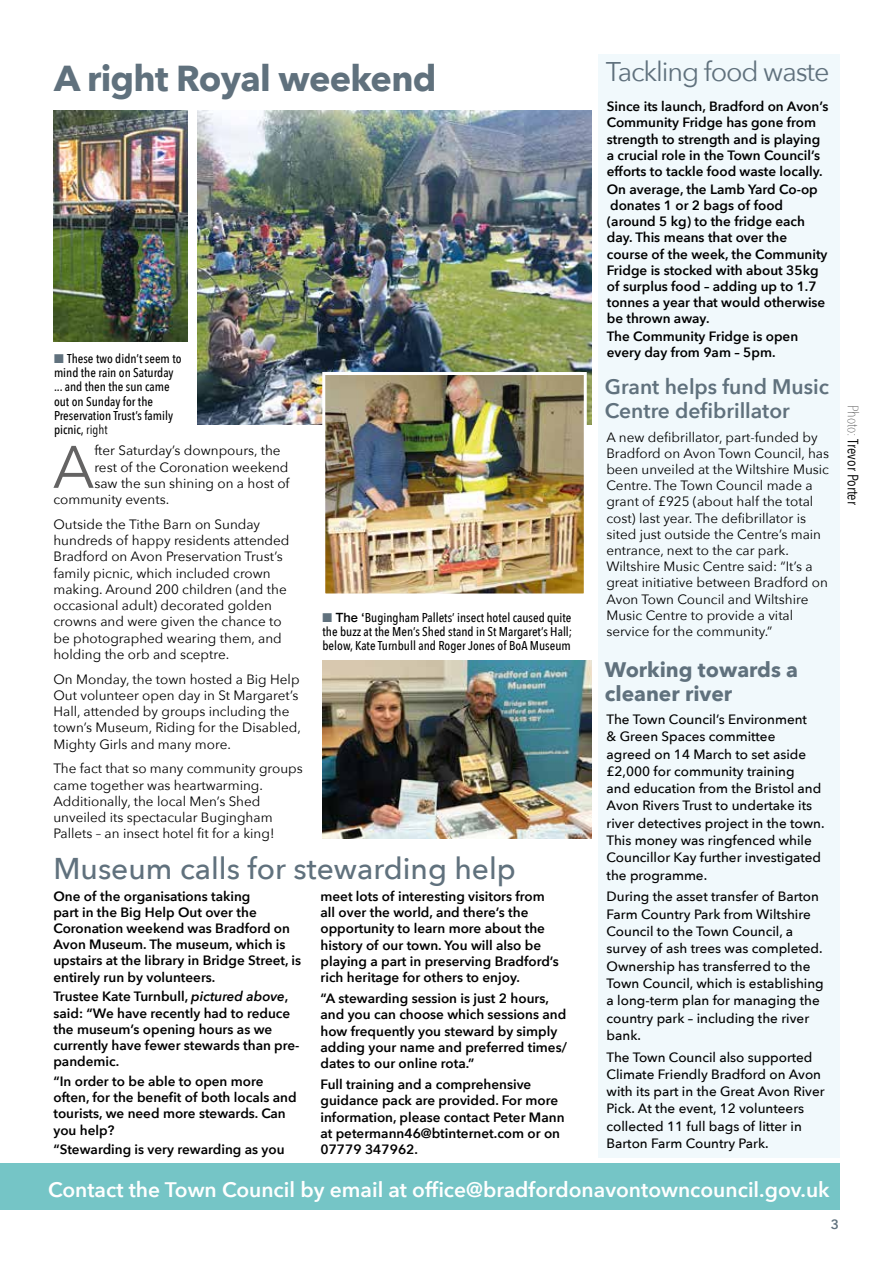
<style>
.page{position:relative;width:893px;height:1263px;background:#fff}
.page>*{position:absolute;margin:0;border:0;box-sizing:border-box;transform-origin:0 0}
.t1{font:59.25px "Avenir Next";color:#646363}
.t2{font:700 36px "Avenir Next";letter-spacing:-.02em;color:#60717d}
.t3{font:500 30px "Avenir Next";color:#60717d}
.t4{font:27px "Avenir Next";letter-spacing:-.04em;color:#60717d}
.t5{font:600 21px "Avenir Next";color:#fff}
.t6{font:600 21px/24px "Avenir Next";color:#60717d}
.t7{font:700 21px/24px "Avenir Next";color:#60717d}
.t8{font:15px "Avenir Next Condensed";color:#000}
.t9{font:600 13.5px/16.2px "Avenir Next";color:#000}
.t10{font:13.5px/16.2px "Avenir Next";color:#000}
.t11{font:500 13.5px/17.2px "Avenir Next";color:#000}
.t12{font:600 13.5px "Avenir Next";color:#60717d}
.t13{font:500 12.75px/14.2px "Avenir Next Condensed";color:#000}
.s1{color:#60717d}
.s2{font-weight:400}
.s3{font-family:"Helvetica Neue"}
.s4{font-style:italic}
.s5{font-weight:200}
</style>
<div class="page">
<div style="left:599px;top:54px;width:241px;height:1104px;background:#f1f9fc"></div>
<div style="left:0;top:1163px;width:840px;height:46px;background:#75c5c6"></div>
<img style="left:323px;top:660px;width:268px;height:178px">
<img style="left:198px;top:110px;width:393px;height:315px">
<img style="left:326px;top:376px;width:257px;height:216px">
<div style="left:322px;top:372px;width:265px;height:224px;border:3px solid #fff"></div>
<img style="left:53px;top:110px;width:134px;height:231px">
<h3 class="t4" style="left:606px;top:49px;width:225px">Tackling food waste</h3>
<h2 class="t2" style="left:54px;top:48px;width:384px">A right Royal weekend</h2>
<p class="t9" style="left:607px;top:98px;width:223px">Since its launch, Bradford on Avon’s Community Fridge has gone from strength to strength and is playing a crucial role in the Town Council’s efforts to tackle food waste locally.</p>
<p class="t9" style="left:607px;top:181px;width:222px">On average, the Lamb Yard Co-op donates 1 or 2 bags of food (around 5 kg) to the fridge each day. This means that over the course of the week, the Community<br>Fridge is stocked with about 35kg of surplus food – adding up to 1.7 tonnes a year that would otherwise be thrown away.</p>
<p class="t9" style="left:607px;top:328px;width:193px">The Community Fridge is open every day from 9am – 5pm.</p>
<p class="t13" style="left:54px;top:351px;width:129px"><span class="s1">■</span> These two didn’t seem to mind the rain on Saturday ... and then the sun came out on Sunday for the<br>Preservation Trust’s family picnic, <span class="s2">right</span></p>
<h3 class="t6" style="left:605px;top:374px;width:226px">Grant helps fund Music<br>Centre defibrillator</h3>
<p class="t10" style="left:606px;top:428px;width:224px">A new defibrillator, part-funded by Bradford on Avon Town Council, has been unveiled at the Wiltshire Music Centre. The Town Council made a grant of £925 (about half the total cost) last year. The defibrillator is sited just outside the Centre’s main entrance, next to the car park.<br>Wiltshire Music Centre said: “It’s a great initiative between Bradford on Avon Town Council and Wiltshire Music Centre to provide a vital service for the community.”</p>
<h1 class="t1" style="left:53px;top:417px;width:43px">A</h1>
<p class="t10" style="left:94px;top:442px;width:188px">fter Saturday’s downpours, the</p>
<p class="t10" style="left:94px;top:458px;width:196px">rest of the Coronation weekend</p>
<p class="t10" style="left:94px;top:474px;width:197px">saw the sun shining on a host of</p>
<p class="t10" style="left:53px;top:491px;width:117px">community events.</p>
<p class="t10" style="left:53px;top:515px;width:238px">Outside the Tithe Barn on Sunday hundreds of happy residents attended Bradford on Avon Preservation Trust’s family picnic, which included crown making. Around 200 children (and the occasional adult) decorated golden crowns and were given the chance to be photographed wearing them, and holding the orb and sceptre.</p>
<p class="t10" style="left:53px;top:670px;width:249px">On Monday, the town hosted a Big Help Out volunteer open day in St Margaret’s Hall, attended by groups including the town’s Museum, Riding for the Disabled, Mighty Girls and many more.</p>
<p class="t10" style="left:53px;top:760px;width:251px">The fact that so many community groups came together was heartwarming.<br>Additionally, the local Men’s Shed unveiled its spectacular Bugingham Pallets – an insect hotel fit for a king!</p>
<p class="t13" style="left:323px;top:610px;width:251px;text-align:justify"><span class="s1">■</span> <span class="s3">The ‘</span>Bugingham Pallets’ insect hotel caused quite the buzz at the Men’s Shed stand in St Margaret’s Hall; below, Kate Turnbull and Roger Jones of BoA Museum</p>
<h3 class="t7" style="left:605px;top:657px;width:195px">Working towards a cleaner river</h3>
<p class="t11" style="left:607px;top:710px;width:219px">The Town Council’s Environment<br>&amp; Green Spaces committee<br>agreed on 14 March to set aside £2,000 for community training<br>and education from the Bristol and<br>Avon Rivers Trust to undertake its river detectives project in the town.<br>This money was ringfenced while<br>Councillor Kay further investigated the programme.</p>
<p class="t11" style="left:607px;top:887px;width:219px">During the asset transfer of Barton<br>Farm Country Park from Wiltshire<br>Council to the Town Council, a survey of ash trees was completed.<br>Ownership has transferred to the<br>Town Council, which is establishing a long-term plan for managing the country park – including the river bank.</p>
<p class="t11" style="left:607px;top:1048px;width:220px">The Town Council also supported<br>Climate Friendly Bradford on Avon with its part in the Great Avon River<br>Pick. At the event, 12 volunteers collected 11 full bags of litter in<br>Barton Farm Country Park.</p>
<h3 class="t5" style="left:48px;top:1171px;width:783px">Contact the Town Council by email at office@bradfordonavontowncouncil.gov.uk</h3>
<h3 class="t3" style="left:53px;top:842px;width:464px">Museum calls for stewarding help</h3>
<p class="t9" style="left:320px;top:887px;width:240px">meet lots of interesting visitors from all over the world, and there’s the opportunity to learn more about the history of our town. You will also be playing a part in preserving Bradford’s rich heritage for others to enjoy.</p>
<p class="t9" style="left:320px;top:990px;width:248px">“A stewarding session is just 2 hours, and you can choose which sessions and how frequently you steward by simply adding your name and preferred times/ dates to our online rota.”</p>
<p class="t9" style="left:320px;top:1076px;width:245px">Full training and a comprehensive guidance pack are provided. For more information, please contact Peter Mann at petermann46@btinternet.com or on<br>07779 347962.</p>
<p class="t9" style="left:53px;top:887px;width:249px">One of the organisations taking<br>part in the Big Help Out over the Coronation weekend was Bradford on Avon Museum. The museum, which is upstairs at the library in Bridge Street, is entirely run by volunteers.</p>
<p class="t9" style="left:53px;top:988px;width:248px">Trustee Kate Turnbull, <span class="s4">pictured above</span>, said: “We have recently had to reduce the museum’s opening hours as we currently have fewer stewards than pre&shy;pandemic.</p>
<p class="t9" style="left:53px;top:1073px;width:245px">“In order to be able to open more often, for the benefit of both locals and tourists, we need more stewards. Can you help?</p>
<p class="t9" style="left:53px;top:1141px;width:233px">“Stewarding is very rewarding as you</p>
<p class="t12" style="left:831px;top:1212px;width:10px">3</p>
<p class="t8" style="left:866px;top:405px;width:102px;rotate:90deg"><span class="s5">Photo:</span> Trevor Porter</p>
</div>
